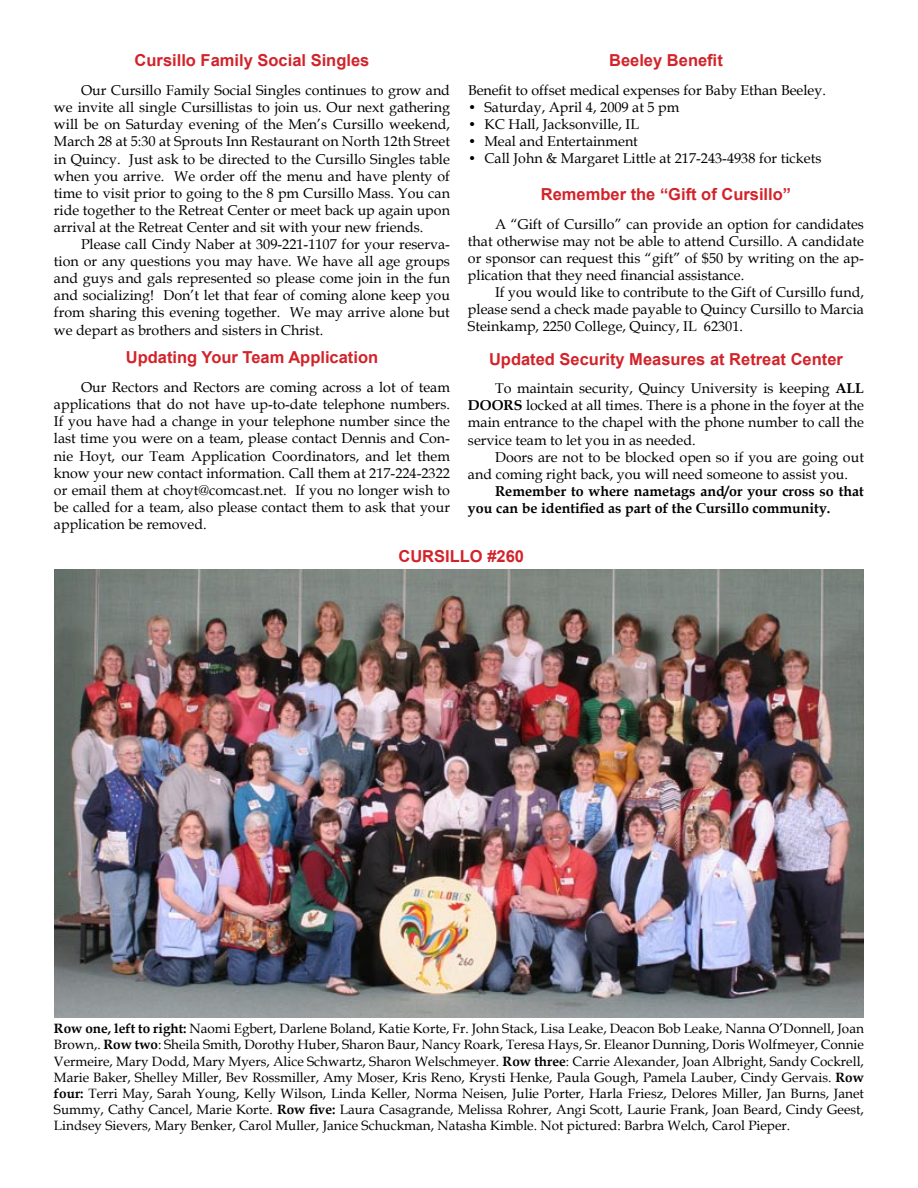
<style>
.page{position:relative;width:918px;height:1188px;background:#fff}
.page>*{position:absolute;margin:0;border:0;box-sizing:border-box;transform-origin:0 0}
.t1{font:700 16.5px "Arial";color:#d2232a}
.t2{font:14.25px/17.1px "Book Antiqua";color:#000;text-align:justify}
.t3{font:700 14.25px/17.1px "Book Antiqua";color:#000}
.t4{font:13.5px/16.2px "Book Antiqua";color:#000;text-align:justify}
.s1{font-size:13.5px}
.s2{font-weight:700}
</style>
<div class="page">
<img style="left:54px;top:569px;width:810px;height:448px">
<p class="t1" style="left:135px;top:49px;width:236px">Cursillo Family Social Singles</p>
<p class="t2" style="left:54px;top:81px;width:398px;text-indent:27px">Our Cursillo Family Social Singles continues to grow and we invite all single Cursillistas to join us. Our next gathering will be on Saturday evening of the Men’s Cursillo weekend, March 28 at 5:30 at Sprouts Inn Restaurant on North 12th Street in Quincy. Just ask to be directed to the Cursillo Singles table when you arrive. We order off the menu and have plenty of time to visit prior to going to the 8 pm Cursillo Mass. You can ride together to the Retreat Center or meet back up again upon arrival at the Retreat Center and sit with your new friends.</p>
<p class="t2" style="left:54px;top:235px;width:398px;text-indent:27px">Please call Cindy Naber at 309-221-1107 for your reserva&shy;tion or any questions you may have. We have all age groups and guys and gals represented so please come join in the fun and socializing! Don’t let that fear of coming alone keep you from sharing this evening together. We may arrive alone but we depart as brothers and sisters in Christ.</p>
<p class="t1" style="left:126px;top:346px;width:254px">Updating Your Team Application</p>
<p class="t2" style="left:54px;top:378px;width:398px;text-indent:27px">Our Rectors and Rectors are coming across a lot of team applications that do not have up-to-date telephone numbers.<br>If you have had a change in your telephone number since the last time you were on a team, please contact Dennis and Con&shy;nie Hoyt, our Team Application Coordinators, and let them know your new contact information. Call them at 217-224-2322 or email them at choyt@comcast.net. If you no longer wish to be called for a team, also please contact them to ask that your application be removed.</p>
<p class="t1" style="left:609px;top:49px;width:115px">Beeley Benefit</p>
<p class="t2" style="left:468px;top:81px;width:359px">Benefit to offset medical expenses for Baby Ethan Beeley.</p>
<p class="t2" style="left:468px;top:98px;width:213px"><span class="s1">•</span> Saturday, April 4, 2009 at 5 pm</p>
<p class="t2" style="left:468px;top:115px;width:173px"><span class="s1">•</span> KC Hall, Jacksonville, IL</p>
<p class="t2" style="left:468px;top:132px;width:171px"><span class="s1">•</span> Meal and Entertainment</p>
<p class="t2" style="left:468px;top:150px;width:355px"><span class="s1">•</span> Call John &amp; Margaret Little at 217-243-4938 for tickets</p>
<p class="t1" style="left:541px;top:183px;width:252px">Remember the “Gift of Cursillo”</p>
<p class="t2" style="left:468px;top:215px;width:397px;text-indent:27px">A “Gift of Cursillo” can provide an option for candidates that otherwise may not be able to attend Cursillo. A candidate or sponsor can request this “gift” of $50 by writing on the ap&shy;plication that they need financial assistance.</p>
<p class="t2" style="left:468px;top:283px;width:398px;text-indent:27px">If you would like to contribute to the Gift of Cursillo fund, please send a check made payable to Quincy Cursillo to Marcia Steinkamp, 2250 College, Quincy, IL 62301.</p>
<p class="t1" style="left:489px;top:349px;width:355px">Updated Security Measures at Retreat Center</p>
<p class="t2" style="left:468px;top:380px;width:398px;text-indent:27px">To maintain security, Quincy University is keeping <span class="s2">ALL DOORS</span> locked at all times. There is a phone in the foyer at the main entrance to the chapel with the phone number to call the service team to let you in as needed.</p>
<p class="t2" style="left:468px;top:448px;width:398px;text-indent:27px">Doors are not to be blocked open so if you are going out and coming right back, you will need someone to assist you.</p>
<p class="t3" style="left:468px;top:482px;width:398px;text-indent:27px">Remember to where nametags and/or your cross so that you can be identified as part of the Cursillo community.</p>
<p class="t1" style="left:398px;top:545px;width:127px">CURSILLO #260</p>
<p class="t4" style="left:54px;top:1020px;width:812px"><span class="s2">Row one, left to right:</span> Naomi Egbert, Darlene Boland, Katie Korte, Fr. John Stack, Lisa Leake, Deacon Bob Leake, Nanna O’Donnell, Joan Brown,. <span class="s2">Row two</span>: Sheila Smith, Dorothy Huber, Sharon Baur, Nancy Roark, Teresa Hays, Sr. Eleanor Dunning, Doris Wolfmeyer, Connie Vermeire, Mary Dodd, Mary Myers, Alice Schwartz, Sharon Welschmeyer. <span class="s2">Row three</span>: Carrie Alexander, Joan Albright, Sandy Cockrell, Marie Baker, Shelley Miller, Bev Rossmiller, Amy Moser, Kris Reno, Krysti Henke, Paula Gough, Pamela Lauber, Cindy Gervais. <span class="s2">Row four:</span> Terri May, Sarah Young, Kelly Wilson, Linda Keller, Norma Neisen, Julie Porter, Harla Friesz, Delores Miller, Jan Burns, Janet Summy, Cathy Cancel, Marie Korte. <span class="s2">Row five:</span> Laura Casagrande, Melissa Rohrer, Angi Scott, Laurie Frank, Joan Beard, Cindy Geest, Lindsey Sievers, Mary Benker, Carol Muller, Janice Schuckman, Natasha Kimble. Not pictured: Barbra Welch, Carol Pieper.</p>
</div>
